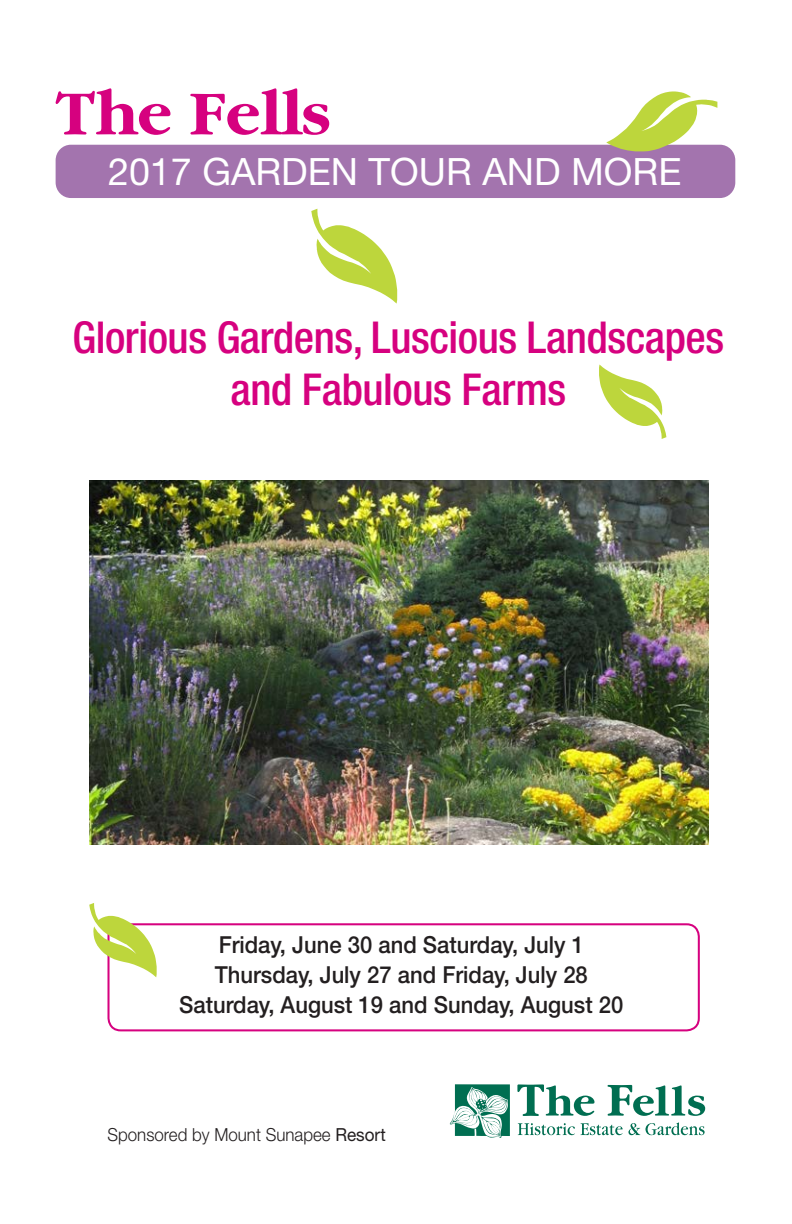
<style>
.page{position:relative;width:792px;height:1224px;background:#fff}
.page>*{position:absolute;margin:0;border:0;box-sizing:border-box;transform-origin:0 0}
.t1{font:500 condensed 44px/52px "Helvetica Neue LT Std";letter-spacing:-.01em;color:#d6017f;text-align:center}
.t2{font:37.8px "Helvetica Neue LT Std";color:#fff}
.Date{font:500 23.4px "Helvetica Neue LT Std";color:#231f20;scale:.94 1}
.Date-2{font:300 18px "Helvetica Neue LT Std";color:#231f20;scale:.94 1}
.s1{font-weight:400}
</style>
<div class="page">
<img style="left:89px;top:481px;width:619px;height:364px">
<svg style="left:56px;top:88px;width:114px;height:47px"></svg>
<svg style="left:190px;top:88px;width:139px;height:47px"></svg>
<div style="left:56px;top:145px;width:679px;height:53px;background:#a374ae;border-radius:15px"></div>
<svg style="left:606px;top:91px;width:111px;height:60px"></svg>
<svg style="left:311px;top:209px;width:86px;height:95px"></svg>
<svg style="left:449px;top:1084px;width:61px;height:54px"></svg>
<svg style="left:608px;top:1085px;width:97px;height:31px"></svg>
<svg style="left:518px;top:1123px;width:57px;height:12px"></svg>
<svg style="left:581px;top:1122px;width:124px;height:13px"></svg>
<svg style="left:517px;top:1084px;width:77px;height:32px"></svg>
<div style="left:107px;top:923px;width:593px;height:108px;border:2px solid #d6017f;border-radius:12px"></div>
<svg style="left:89px;top:903px;width:68px;height:74px"></svg>
<svg style="left:599px;top:365px;width:67px;height:74px"></svg>
<p class="t2" style="left:108px;top:149px;width:575px">2017 GARDEN TOUR AND MORE</p>
<p class="t1" style="left:72px;top:310px;width:653px">Glorious Gardens, Luscious Landscapes and Fabulous Farms</p>
<p class="Date" style="left:219px;top:931px;width:390px">Friday, June 30 and Saturday, July 1</p>
<p class="Date" style="left:215px;top:961px;width:398px">Thursday, July 27 and Friday, July 28</p>
<p class="Date" style="left:179px;top:991px;width:474px">Saturday, August 19 and Sunday, August 20</p>
<p class="Date-2" style="left:107px;top:1124px;width:298px">Sponsored by Mount Sunapee <span class="s1">Resort</span></p>
</div>
